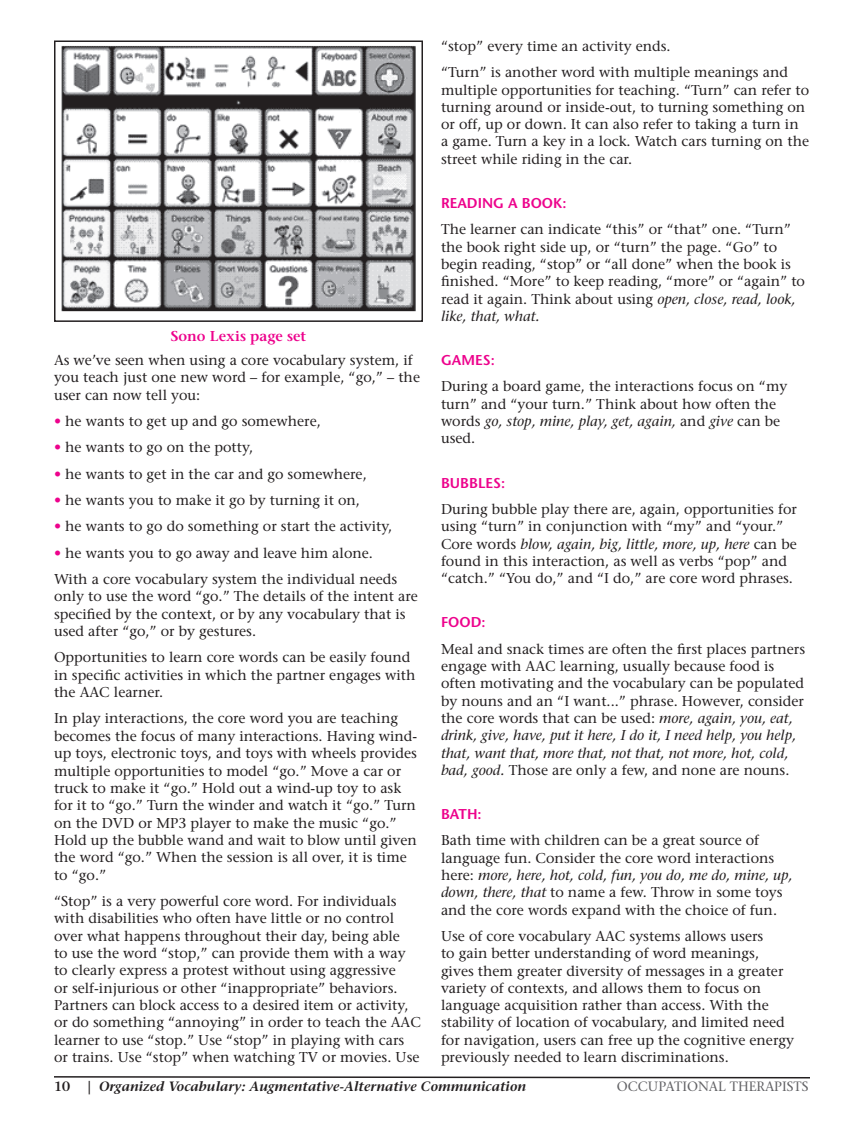
<style>
.page{position:relative;width:864px;height:1134px;background:#fff}
.page>*{position:absolute;margin:0;border:0;box-sizing:border-box;transform-origin:0 0}
.t1{font:500 14.25px/17.2px "Stone Serif Std";color:#231f20}
.t2{font:600 14.25px "Stone Sans Std";color:#ed028c}
.t3{font:600 14.25px "Stone Serif Std";color:#ed028c}
.t4{font:italic 600 13.5px "Stone Serif Std";color:#231f20}
.t5{font:500 13.5px "Stone Serif Std";color:#636366}
.t6{font:600 13.5px "Stone Serif Std";color:#231f20}
.s1{color:#ed028c}
.s2{font-style:italic}
.s3{font-style:normal}
</style>
<div class="page">
<svg style="left:54px;top:1076px;width:756px;height:3px"></svg>
<img style="left:61px;top:46px;width:355px;height:266px">
<div style="left:54px;top:40px;width:369px;height:282px;border:2px solid #231f20"></div>
<p class="t3" style="left:171px;top:328px;width:137px">Sono Lexis page set</p>
<p class="t1" style="left:54px;top:351px;width:368px">As we’ve seen when using a core vocabulary system, if you teach just one new word – for example, “go,” – the user can now tell you:</p>
<p class="t1" style="left:54px;top:413px;width:268px"><span class="s1">•</span> he wants to get up and go somewhere,</p>
<p class="t1" style="left:54px;top:439px;width:201px"><span class="s1">•</span> he wants to go on the potty,</p>
<p class="t1" style="left:54px;top:465px;width:314px"><span class="s1">•</span> he wants to get in the car and go somewhere,</p>
<p class="t1" style="left:54px;top:492px;width:307px"><span class="s1">•</span> he wants you to make it go by turning it on,</p>
<p class="t1" style="left:54px;top:518px;width:340px"><span class="s1">•</span> he wants to go do something or start the activity,</p>
<p class="t1" style="left:54px;top:540px;width:345px;line-height:26.4px"><span class="s1">•</span> he wants you to go away and leave him alone.<br>With a core vocabulary system the individual needs</p>
<p class="t1" style="left:54px;top:588px;width:366px">only to use the word “go.” The details of the intent are specified by the context, or by any vocabulary that is used after “go,” or by gestures.</p>
<p class="t1" style="left:54px;top:649px;width:363px">Opportunities to learn core words can be easily found in specific activities in which the partner engages with the AAC learner.</p>
<p class="t1" style="left:54px;top:710px;width:365px">In play interactions, the core word you are teaching becomes the focus of many interactions. Having wind&shy;up toys, electronic toys, and toys with wheels provides multiple opportunities to model “go.” Move a car or truck to make it “go.” Hold out a wind-up toy to ask for it to “go.” Turn the winder and watch it “go.” Turn on the DVD or MP3 player to make the music “go.” Hold up the bubble wand and wait to blow until given the word “go.” When the session is all over, it is time to “go.”</p>
<p class="t1" style="left:54px;top:892px;width:368px">“Stop” is a very powerful core word. For individuals with disabilities who often have little or no control over what happens throughout their day, being able<br>to use the word “stop,” can provide them with a way to clearly express a protest without using aggressive<br>or self-injurious or other “inappropriate” behaviors.<br>Partners can block access to a desired item or activity, or do something “annoying” in order to teach the AAC learner to use “stop.” Use “stop” in playing with cars or trains. Use “stop” when watching TV or movies. Use</p>
<p class="t1" style="left:441px;top:33px;width:349px;line-height:26.2px">“stop” every time an activity ends.<br>“Turn” is another word with multiple meanings and</p>
<p class="t1" style="left:441px;top:81px;width:370px">multiple opportunities for teaching. “Turn” can refer to turning around or inside-out, to turning something on or off, up or down. It can also refer to taking a turn in a game. Turn a key in a lock. Watch cars turning on the street while riding in the car.</p>
<p class="t2" style="left:441px;top:195px;width:127px">READING A BOOK:</p>
<p class="t1" style="left:441px;top:221px;width:366px">The learner can indicate “this” or “that” one. “Turn” the book right side up, or “turn” the page. “Go” to begin reading, “stop” or “all done” when the book is finished. “More” to keep reading, “more” or “again” to read it again. Think about using <span class="s2">open, close, read, look, like, that, what.</span></p>
<p class="t2" style="left:441px;top:352px;width:55px">GAMES:</p>
<p class="t1" style="left:441px;top:378px;width:348px">During a board game, the interactions focus on “my turn” and “your turn.” Think about how often the words <span class="s2">go, stop, mine, play, get, again,</span> and <span class="s2">give</span> can be used.</p>
<p class="t2" style="left:441px;top:474px;width:66px">BUBBLES:</p>
<p class="t1" style="left:441px;top:500px;width:357px">During bubble play there are, again, opportunities for using “turn” in conjunction with “my” and “your.” Core words <span class="s2">blow, again, big, little, more, up, here</span> can be found in this interaction, as well as verbs “pop” and “catch.” “You do,” and “I do,” are core word phrases.</p>
<p class="t2" style="left:441px;top:614px;width:46px">FOOD:</p>
<p class="t1" style="left:441px;top:640px;width:366px">Meal and snack times are often the first places partners engage with AAC learning, usually because food is often motivating and the vocabulary can be populated by nouns and an “I want...” phrase. However, consider the core words that can be used: <span class="s2">more, again, you, eat, drink, give, have, put it here, I do it, I need help, you help, that, want that, more that, not that, not more, hot, cold, bad, good.</span> Those are only a few, and none are nouns.</p>
<p class="t2" style="left:441px;top:806px;width:42px">BATH:</p>
<p class="t1" style="left:441px;top:832px;width:353px">Bath time with children can be a great source of language fun. Consider the core word interactions here: <span class="s2">more, here, hot, cold, fun, you do, me do, mine, up, down, there, that</span> to name a few. Throw in some toys and the core words expand with the choice of fun.</p>
<p class="t1" style="left:441px;top:927px;width:355px">Use of core vocabulary AAC systems allows users<br>to gain better understanding of word meanings, gives them greater diversity of messages in a greater variety of contexts, and allows them to focus on language acquisition rather than access. With the stability of location of vocabulary, and limited need for navigation, users can free up the cognitive energy previously needed to learn discriminations.</p>
<p class="t6" style="left:54px;top:1078px;width:18px">10</p>
<p class="t4" style="left:87px;top:1078px;width:441px"><span class="s3">|</span> Organized Vocabulary: Augmentative-Alternative Communication</p>
<p class="t5" style="left:617px;top:1078px;width:193px">OCCUPATIONAL THERAPISTS</p>
</div>
